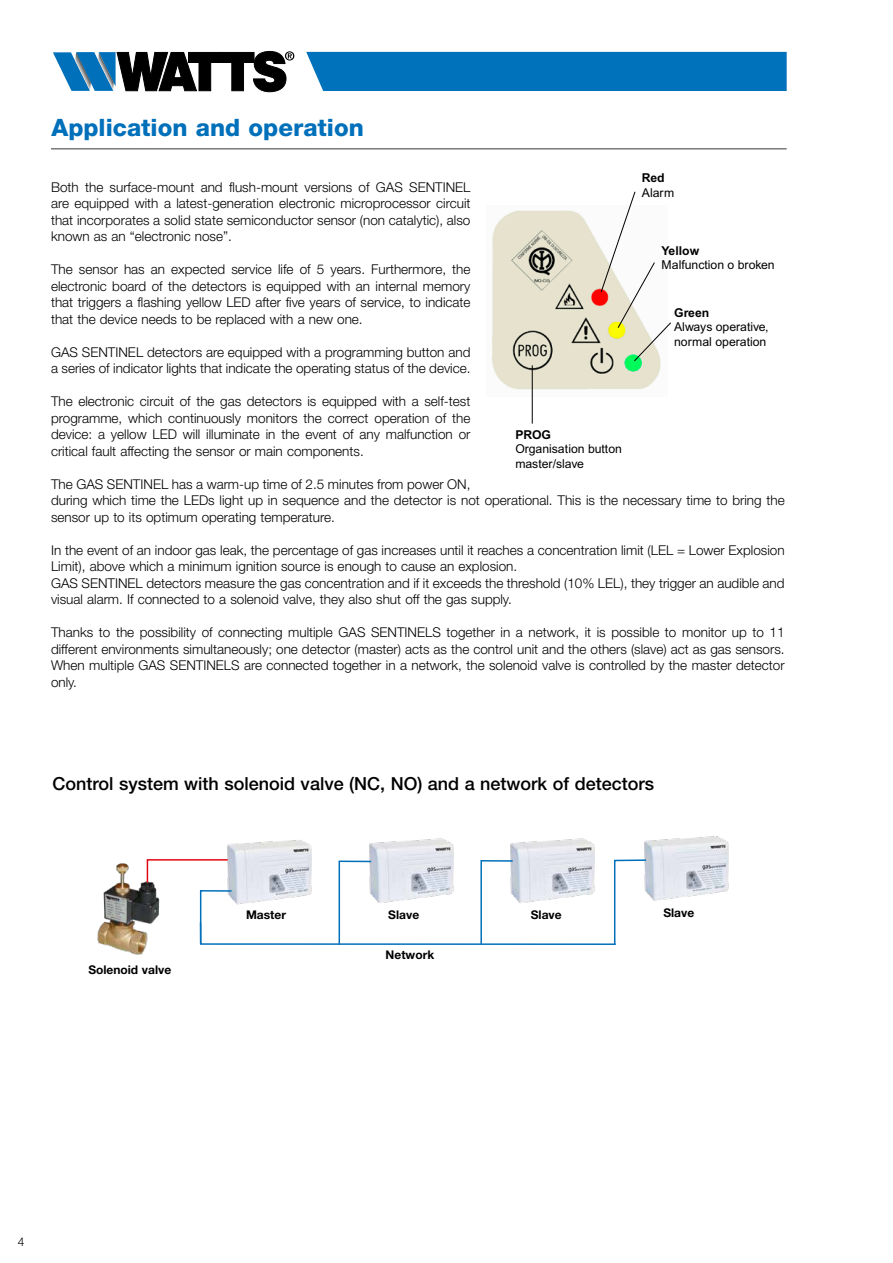
<style>
.page{position:relative;width:893px;height:1263px;background:#fff}
.page>*{position:absolute;margin:0;border:0;box-sizing:border-box;transform-origin:0 0}
.t1{font:800 24px "Helvetica Neue LT Std";color:#0070ba}
.t2{font:500 18px "Helvetica Neue LT Std";color:#000}
.t3{font:300 13.5px/16.5px "Helvetica Neue LT Std";color:#000;text-align:justify}
.t4{font:12.15px/14.7px "Arial MT Pro";color:#000}
.t5{font:700 12.15px "Arial MT Pro";color:#000}
.t6{font:700 12px "Helvetica Neue LT Std";color:#000}
.t7{font:300 12px "Helvetica Neue LT Std";color:#000}
</style>
<div class="page">
<img style="left:227px;top:840px;width:85px;height:18px">
<img style="left:97px;top:863px;width:49px;height:92px">
<img style="left:369px;top:838px;width:85px;height:20px">
<img style="left:510px;top:838px;width:85px;height:20px">
<img style="left:644px;top:836px;width:85px;height:65px">
<svg style="left:146px;top:858px;width:502px;height:87px"></svg>
<img style="left:492px;top:210px;width:169px;height:187px">
<hr style="left:532px;top:365px;width:1px;height:59px;background:#000">
<svg style="left:600px;top:191px;width:71px;height:171px"></svg>
<hr style="left:51px;top:148px;width:736px;height:2px;background:#797979">
<svg style="left:53px;top:51px;width:241px;height:41px"></svg>
<div style="left:306px;top:52px;width:481px;height:39px;background:#0072bb"></div>
<h1 class="t1" style="left:52px;top:113px;width:314px">Application and operation</h1>
<p class="t5" style="left:642px;top:171px;width:24px">Red</p>
<p class="t4" style="left:642px;top:186px;width:34px">Alarm</p>
<p class="t3" style="left:51px;top:178px;width:421px">Both the surface-mount and flush-mount versions of GAS SENTINEL are equipped with a latest-generation electronic microprocessor circuit that incorporates a solid state semiconductor sensor (non catalytic), also known as an “electronic nose”.</p>
<p class="t3" style="left:51px;top:261px;width:421px">The sensor has an expected service life of 5 years. Furthermore, the electronic board of the detectors is equipped with an internal memory that triggers a flashing yellow LED after five years of service, to indicate that the device needs to be replaced with a new one.</p>
<p class="t3" style="left:51px;top:343px;width:421px">GAS SENTINEL detectors are equipped with a programming button and a series of indicator lights that indicate the operating status of the device.</p>
<p class="t3" style="left:51px;top:393px;width:421px">The electronic circuit of the gas detectors is equipped with a self-test programme, which continuously monitors the correct operation of the device: a yellow LED will illuminate in the event of any malfunction or critical fault affecting the sensor or main components.</p>
<p class="t3" style="left:51px;top:475px;width:735px;text-align:left">The GAS SENTINEL has a warm-up time of 2.5 minutes from power ON,<br>during which time the LEDs light up in sequence and the detector is not operational. This is the necessary time to bring the sensor up to its optimum operating temperature.</p>
<p class="t3" style="left:51px;top:541px;width:735px;text-align:left">In the event of an indoor gas leak, the percentage of gas increases until it reaches a concentration limit (LEL = Lower Explosion Limit), above which a minimum ignition source is enough to cause an explosion.<br>GAS SENTINEL detectors measure the gas concentration and if it exceeds the threshold (10% LEL), they trigger an audible and visual alarm. If connected to a solenoid valve, they also shut off the gas supply.</p>
<p class="t3" style="left:51px;top:624px;width:735px">Thanks to the possibility of connecting multiple GAS SENTINELS together in a network, it is possible to monitor up to 11 different environments simultaneously; one detector (master) acts as the control unit and the others (slave) act as gas sensors.<br>When multiple GAS SENTINELS are connected together in a network, the solenoid valve is controlled by the master detector only.</p>
<p class="t5" style="left:662px;top:243px;width:39px">Yellow</p>
<p class="t4" style="left:662px;top:258px;width:115px">Malfunction o broken</p>
<p class="t5" style="left:674px;top:305px;width:37px">Green</p>
<p class="t4" style="left:674px;top:320px;width:96px">Always operative, normal operation</p>
<p class="t5" style="left:515px;top:427px;width:37px">PROG</p>
<p class="t4" style="left:515px;top:442px;width:108px">Organisation button master/slave</p>
<h2 class="t2" style="left:53px;top:773px;width:603px">Control system with solenoid valve (NC, NO) and a network of detectors</h2>
<p class="t6" style="left:246px;top:907px;width:41px">Master</p>
<p class="t6" style="left:388px;top:907px;width:32px">Slave</p>
<p class="t6" style="left:531px;top:907px;width:32px">Slave</p>
<p class="t6" style="left:663px;top:905px;width:32px">Slave</p>
<p class="t6" style="left:88px;top:962px;width:85px">Solenoid valve</p>
<p class="t6" style="left:386px;top:948px;width:50px">Network</p>
<p class="t7" style="left:18px;top:1234px;width:8px">4</p>
</div>
